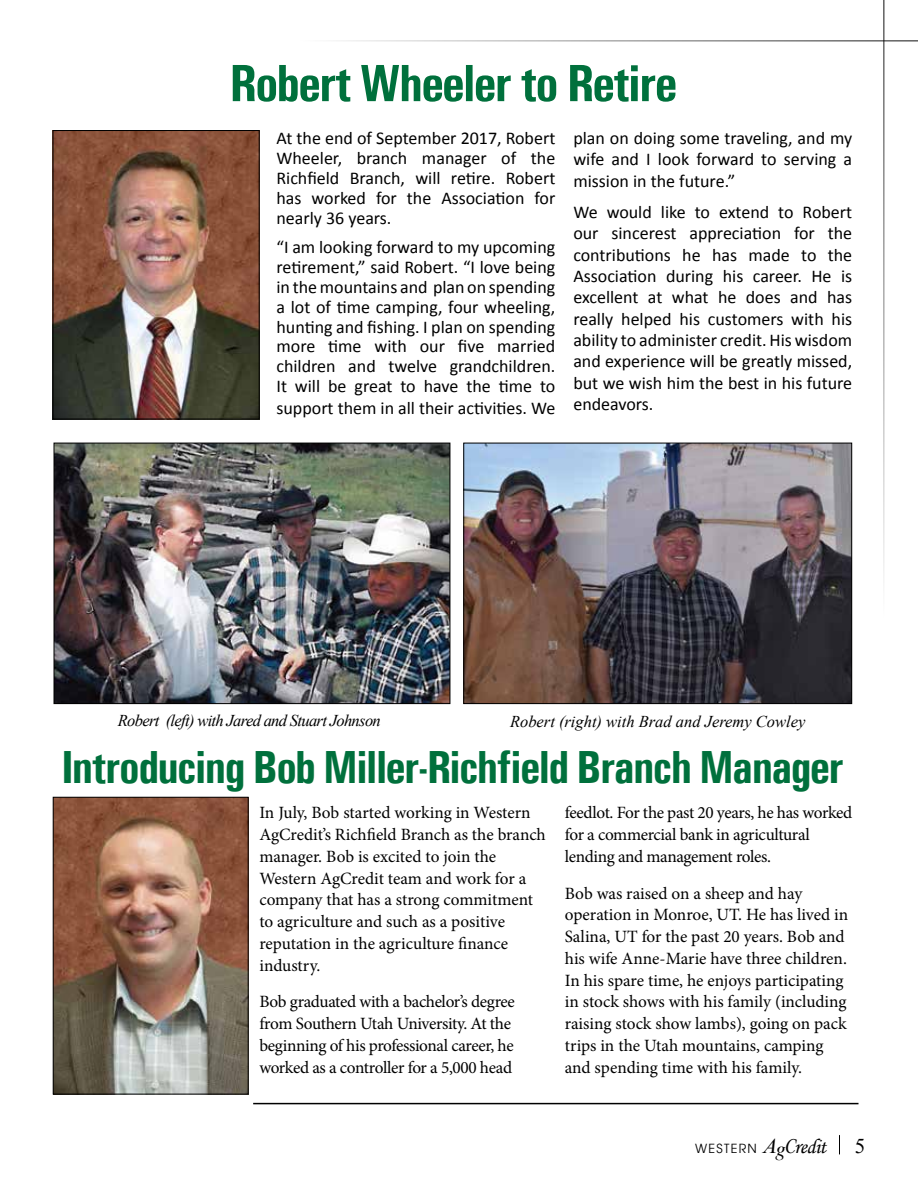
<style>
.page{position:relative;width:918px;height:1188px;background:#fff}
.page>*{position:absolute;margin:0;border:0;box-sizing:border-box;transform-origin:0 0}
.t1{font:700 condensed 52.5px "Univers";letter-spacing:-.03em;color:#00703c}
.t2{font:700 condensed 46.5px "Univers";letter-spacing:-.03em;color:#00703c}
.t3{font:18px/21.3px "Calibri";color:#000;text-align:justify}
.t4{font:17.25px/21.8px "Minion Pro";letter-spacing:-.01em;color:#000}
.t5{font:italic 16.5px "Times New Roman";letter-spacing:-.04em;color:#000}
.t6{font:italic 16.5px "Times New Roman";color:#000}
.t7{font:12.6px "Avant Garde";letter-spacing:.1em;color:#000}
.s1{font-family:"Times New Roman";font-style:italic;font-size:21px}
.s2{font-family:"Times";font-style:italic;font-size:21px}
.s3{font-family:"Monotype Corsiva";font-size:21px}
.s4{font-family:"Times New Roman";font-size:21px}
</style>
<div class="page">
<svg style="left:839px;top:1135px;width:1px;height:19px"></svg>
<hr style="left:300px;top:40px;width:618px;height:1px;background:#000">
<hr style="left:884px;top:0;width:1px;height:618px;background:#000">
<img style="left:55px;top:799px;width:191px;height:293px">
<div style="left:53px;top:797px;width:195px;height:297px;border:1px solid #000"></div>
<hr style="left:253px;top:1103px;width:606px;height:1px;background:#000">
<img style="left:55px;top:132px;width:202px;height:285px">
<div style="left:53px;top:130px;width:206px;height:289px;border:1px solid #000"></div>
<img style="left:466px;top:445px;width:384px;height:257px">
<div style="left:464px;top:443px;width:388px;height:261px;border:1px solid #000"></div>
<img style="left:56px;top:445px;width:392px;height:257px">
<div style="left:54px;top:443px;width:396px;height:261px;border:1px solid #000"></div>
<h1 class="t1" style="left:230px;top:51px;width:449px">Robert Wheeler to Retire</h1>
<p class="t3" style="left:276px;top:128px;width:280px;line-height:19.8px">At the end of September 2017, Robert Wheeler, branch manager of the Richfield Branch, will retire. Robert has worked for the Association for nearly 36 years.</p>
<p class="t3" style="left:276px;top:237px;width:280px;line-height:20.1px">“I am looking forward to my upcoming retirement,” said Robert. “I love being in the mountains and plan on spending a lot of time camping, four wheeling, hunting and fishing. I plan on spending more time with our five married children and twelve grandchildren.<br>It will be great to have the time to support them in all their activities. We</p>
<p class="t3" style="left:573px;top:127px;width:280px">plan on doing some traveling, and my wife and I look forward to serving a mission in the future.”</p>
<p class="t3" style="left:573px;top:201px;width:280px">We would like to extend to Robert our sincerest appreciation for the contributions he has made to the Association during his career. He is excellent at what he does and has really helped his customers with his ability to administer credit. His wisdom and experience will be greatly missed, but we wish him the best in his future endeavors.</p>
<p class="t5" style="left:118px;top:709px;width:264px">Robert (left) with Jared and Stuart Johnson</p>
<p class="t6" style="left:510px;top:710px;width:297px">Robert (right) with Brad and Jeremy Cowley</p>
<h2 class="t2" style="left:61px;top:738px;width:784px">Introducing Bob Miller-Richfield Branch Manager</h2>
<p class="t4" style="left:259px;top:802px;width:288px">In July, Bob started working in Western AgCredit’s Richfield Branch as the branch manager. Bob is excited to join the Western AgCredit team and work for a company that has a strong commitment to agriculture and such as a positive reputation in the agriculture finance industry.</p>
<p class="t4" style="left:259px;top:991px;width:257px">Bob graduated with a bachelor’s degree from Southern Utah University. At the beginning of his professional career, he worked as a controller for a 5,000 head</p>
<p class="t4" style="left:565px;top:802px;width:289px">feedlot. For the past 20 years, he has worked for a commercial bank in agricultural lending and management roles.</p>
<p class="t4" style="left:565px;top:882px;width:285px">Bob was raised on a sheep and hay operation in Monroe, UT. He has lived in Salina, UT for the past 20 years. Bob and his wife Anne-Marie have three children.<br>In his spare time, he enjoys participating in stock shows with his family (including raising stock show lambs), going on pack trips in the Utah mountains, camping and spending time with his family.</p>
<p class="t7" style="left:695px;top:1140px;width:172px">WESTERN <span class="s1">A</span><span class="s2">g</span><span class="s3">Credit</span> <span class="s4">5</span></p>
</div>
